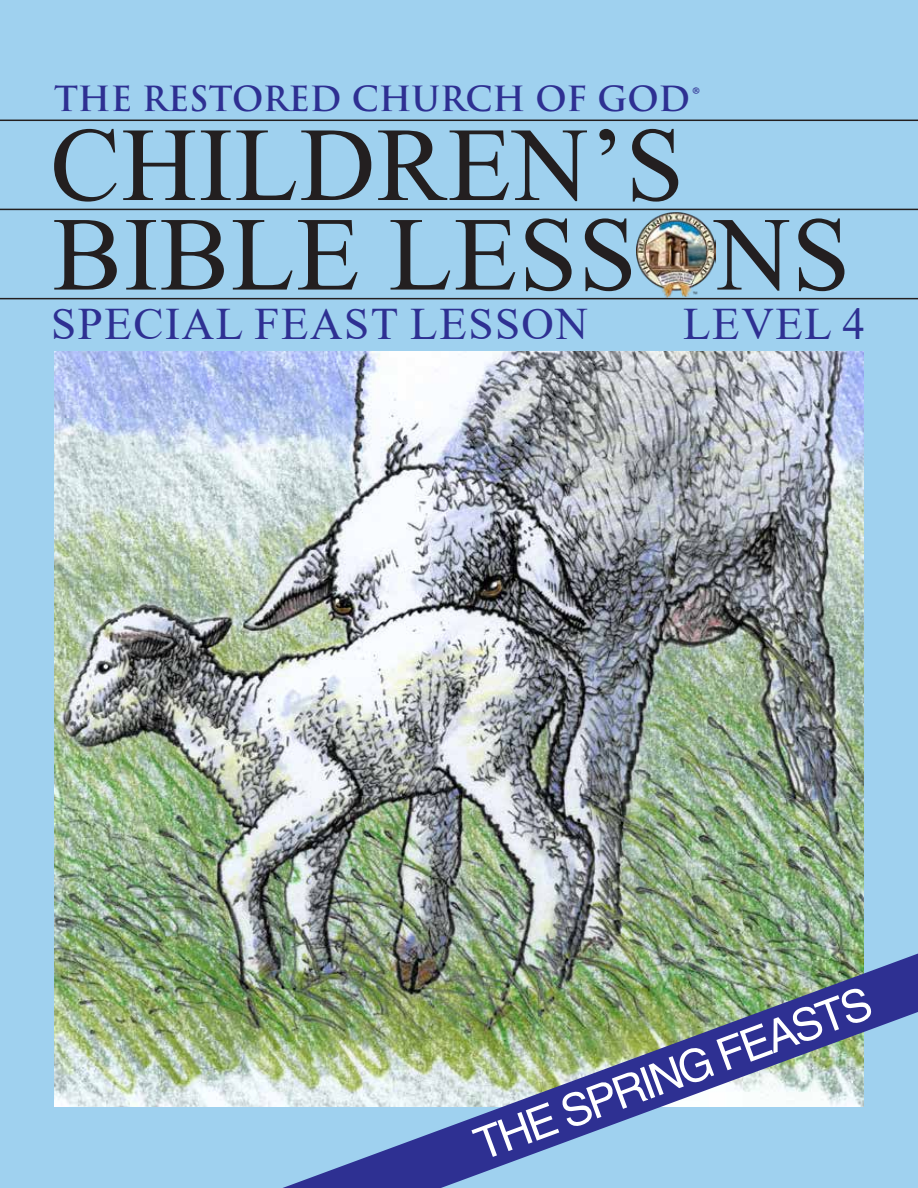
<style>
.page{position:relative;width:918px;height:1188px;background:#9fd1ef}
.page>*{position:absolute;margin:0;border:0;box-sizing:border-box;transform-origin:0 0}
.t1{font:105px/89.6px "Times New Roman";letter-spacing:.01em;color:#231f20}
.t2{font:45px "Times New Roman";letter-spacing:.035em;color:#2e3092}
.t3{font:45px "Helvetica";color:#fff}
.t4{font:700 33.75px "Trajan Pro";color:#2e3092}
.s1{font-size:36px}
</style>
<div class="page">
<img style="left:637px;top:211px;width:78px;height:87px">
<hr style="left:0;top:120px;width:918px;height:1px;background:#231f20">
<hr style="left:0;top:209px;width:918px;height:1px;background:#231f20">
<hr style="left:0;top:298px;width:918px;height:1px;background:#231f20">
<img style="left:54px;top:351px;width:810px;height:756px">
<img style="left:283px;top:954px;width:635px;height:234px">
<p class="t4" style="left:54px;top:78px;width:647px">THE RESTORED CHURCH OF GOD<span class="s1">®</span></p>
<h1 class="t1" style="left:50px;top:117px;width:801px">CHILDREN’S<br>BIBLE LESS NS</h1>
<p class="t2" style="left:51px;top:292px;width:538px">SPECIAL FEAST LESSON</p>
<p class="t2" style="left:683px;top:292px;width:183px">LEVEL 4</p>
<p class="t3" style="left:467px;top:1121px;width:421px;rotate:-20deg">THE SPRING FEASTS</p>
</div>
